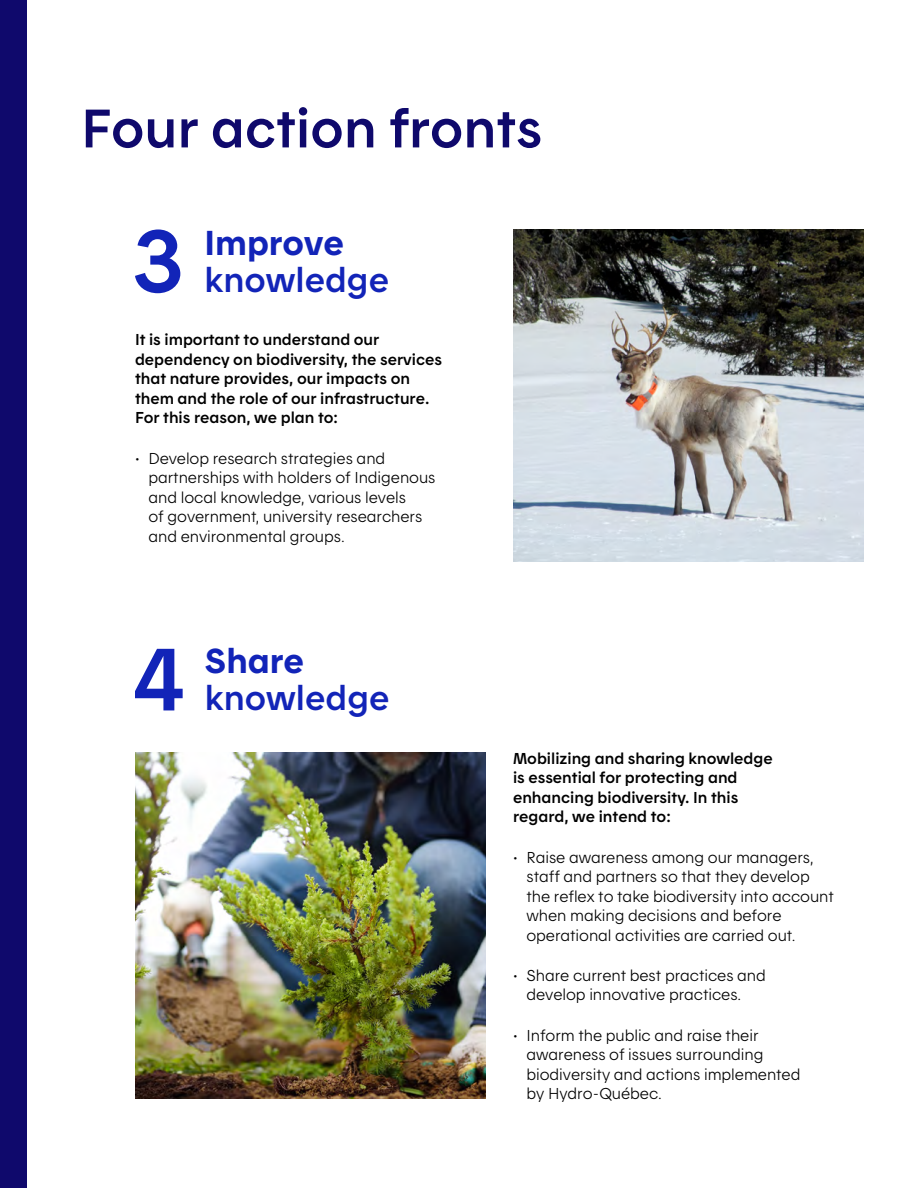
<style>
.page{position:relative;width:918px;height:1188px;background:#fff}
.page>*{position:absolute;margin:0;border:0;box-sizing:border-box;transform-origin:0 0}
.t1{font:88.05px "Hydro Quebec Demi";color:#1224b8}
.t2{font:54px "Hydro Quebec Demi";color:#0f096c}
.t3{font:34.5px/37.5px "Hydro Quebec Demi";color:#1224b8}
.t4{font:15.75px/19.5px "Hydro Quebec Maigre";letter-spacing:-.005em;color:#000}
.t5{font:15.75px/19.5px "Hydro Quebec Demi";color:#000}
.s1{font-family:"Hydro Quebec Gras"}
</style>
<div class="page">
<div style="left:0;top:0;width:27px;height:1188px;background:#0f096c"></div>
<img style="left:513px;top:230px;width:351px;height:332px">
<img style="left:135px;top:752px;width:351px;height:347px">
<h2 class="t2" style="left:81px;top:95px;width:463px">Four action fronts</h2>
<h3 class="t1" style="left:132px;top:207px;width:54px">3</h3>
<h3 class="t3" style="left:205px;top:223px;width:186px"><span class="s1">Improve </span>knowledge</h3>
<p class="t5" style="left:135px;top:330px;width:309px">It is important to understand our dependency on biodiversity, the services that nature provides, our impacts on them and the role of our infrastructure.<br>For this reason, we plan to:</p>
<p class="t4" style="left:148px;top:448px;width:289px;text-indent:-14px">• Develop research strategies and partnerships with holders of Indigenous and local knowledge, various levels<br>of government, university researchers and environmental groups.</p>
<h3 class="t1" style="left:132px;top:625px;width:54px">4</h3>
<h3 class="t3" style="left:205px;top:641px;width:186px"><span class="s1">Share </span>knowledge</h3>
<p class="t5" style="left:513px;top:748px;width:261px">Mobilizing and sharing knowledge is essential for protecting and enhancing biodiversity. In this regard, we intend to:</p>
<p class="t4" style="left:526px;top:847px;width:309px;text-indent:-14px">• Raise awareness among our managers, staff and partners so that they develop the reflex to take biodiversity into account when making decisions and before operational activities are carried out.</p>
<p class="t4" style="left:526px;top:965px;width:241px;text-indent:-14px">• Share current best practices and develop innovative practices.</p>
<p class="t4" style="left:526px;top:1025px;width:276px;text-indent:-14px">• Inform the public and raise their awareness of issues surrounding biodiversity and actions implemented by Hydro-Québec.</p>
</div>
